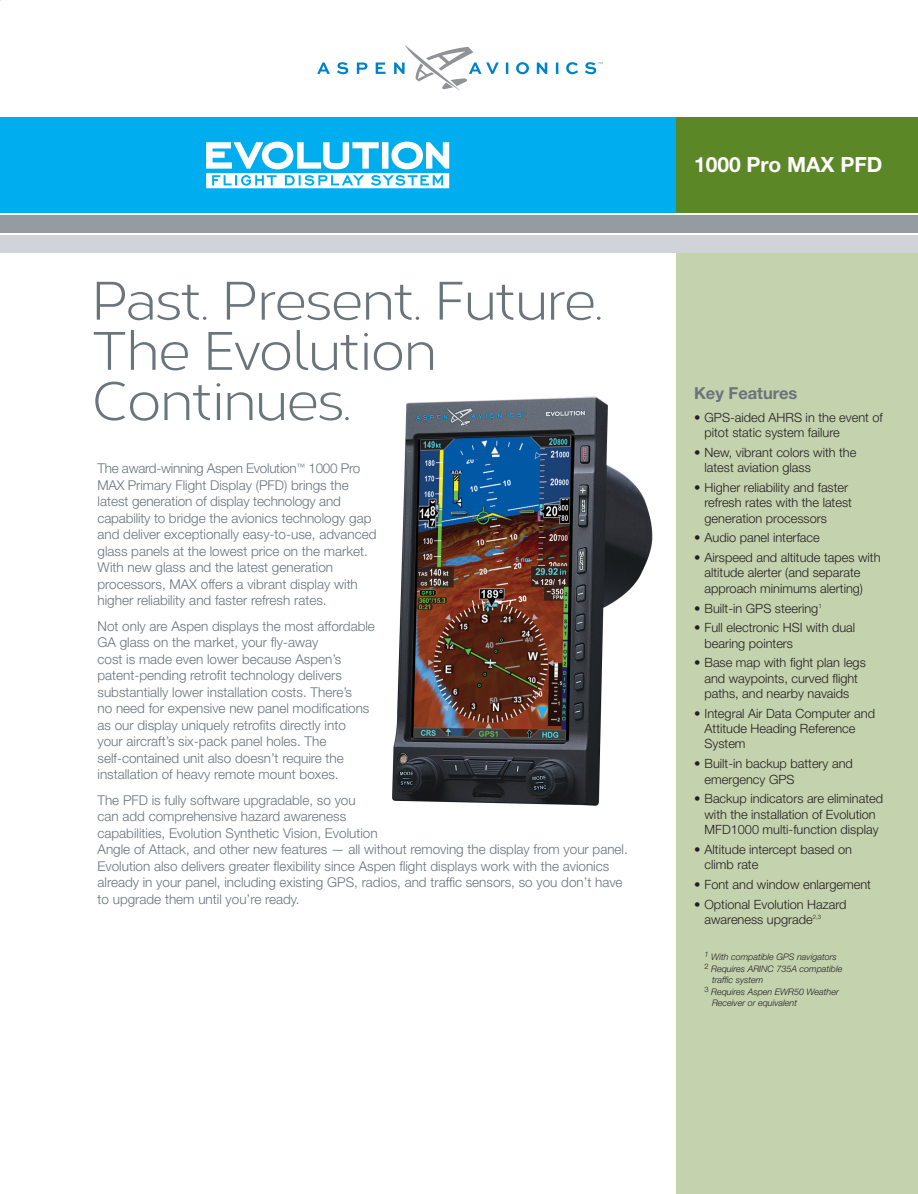
<style>
.page{position:relative;width:918px;height:1194px;background:#fff}
.page>*{position:absolute;margin:0;border:0;box-sizing:border-box;transform-origin:0 0}
.t1{font:54px/50.2px "Corbert";letter-spacing:-.03em;color:#6a747b}
.t2{font:700 21px "Helvetica Neue LT Std";color:#fff}
.t3{font:700 16.5px "Helvetica Neue LT Std";color:#6a747b}
.t4{font:300 13.5px/16.5px "Helvetica Neue LT Std";color:#6a747b}
.t5{font:300 12.75px/15.3px "Helvetica Neue LT Std";color:#231f20}
.t6{font:italic 300 9px/12px "Helvetica Neue LT Std";color:#231f20}
</style>
<div class="page">
<div style="left:1px;top:117px;width:675px;height:96px;background:#00aeef"></div>
<svg style="left:206px;top:142px;width:243px;height:46px"></svg>
<div style="left:676px;top:117px;width:242px;height:96px;background:#5c8727"></div>
<div style="left:676px;top:253px;width:242px;height:941px;background:#c4d2ae"></div>
<div style="left:1px;top:216px;width:917px;height:17px;background:#959ca1"></div>
<div style="left:1px;top:236px;width:917px;height:17px;background:#d0d4d8"></div>
<svg style="left:317px;top:45px;width:285px;height:46px"></svg>
<img style="left:392px;top:396px;width:261px;height:410px">
<h1 class="t1" style="left:91px;top:273px;width:513px">Past. Present. Future.<br>The Evolution<br>Continues.</h1>
<p class="t4" style="left:97px;top:460px;width:280px">The award-winning Aspen Evolution<sup>™</sup> 1000 Pro MAX Primary Flight Display (PFD) brings the latest generation of display technology and capability to bridge the avionics technology gap and deliver exceptionally easy-to-use, advanced glass panels at the lowest price on the market.<br>With new glass and the latest generation processors, MAX offers a vibrant display with higher reliability and faster refresh rates.</p>
<p class="t4" style="left:97px;top:617px;width:279px">Not only are Aspen displays the most affordable GA glass on the market, your fly-away<br>cost is made even lower because Aspen’s patent-pending retrofit technology delivers substantially lower installation costs. There’s<br>no need for expensive new panel modifications as our display uniquely retrofits directly into<br>your aircraft’s six-pack panel holes. The self-contained unit also doesn’t require the installation of heavy remote mount boxes.</p>
<p class="t4" style="left:97px;top:791px;width:532px">The PFD is fully software upgradable, so you<br>can add comprehensive hazard awareness<br>capabilities, Evolution Synthetic Vision, Evolution<br>Angle of Attack, and other new features — all without removing the display from your panel.<br>Evolution also delivers greater flexibility since Aspen flight displays work with the avionics already in your panel, including existing GPS, radios, and traffic sensors, so you don’t have to upgrade them until you’re ready.</p>
<h2 class="t2" style="left:694px;top:152px;width:190px">1000 Pro MAX PFD</h2>
<p class="t3" style="left:694px;top:383px;width:105px">Key Features</p>
<p class="t5" style="left:704px;top:409px;width:180px;text-indent:-10px">• GPS-aided AHRS in the event of pitot static system failure</p>
<p class="t5" style="left:704px;top:444px;width:153px;text-indent:-10px">• New, vibrant colors with the latest aviation glass</p>
<p class="t5" style="left:704px;top:479px;width:149px;text-indent:-10px">• Higher reliability and faster refresh rates with the latest generation processors</p>
<p class="t5" style="left:694px;top:530px;width:127px">• Audio panel interface</p>
<p class="t5" style="left:704px;top:550px;width:177px;text-indent:-10px">• Airspeed and altitude tapes with altitude alerter (and separate approach minimums alerting)</p>
<p class="t5" style="left:694px;top:600px;width:129px">• Built-in GPS steering<sup>1</sup></p>
<p class="t5" style="left:704px;top:620px;width:152px;text-indent:-10px">• Full electronic HSI with dual bearing pointers</p>
<p class="t5" style="left:694px;top:655px;width:173px;text-align:center">• Base map with fight plan legs and waypoints, curved flight paths, and nearby navaids</p>
<p class="t5" style="left:704px;top:705px;width:172px;text-indent:-10px">• Integral Air Data Computer and<br>Attitude Heading Reference<br>System</p>
<p class="t5" style="left:704px;top:756px;width:150px;text-indent:-10px">• Built-in backup battery and emergency GPS</p>
<p class="t5" style="left:694px;top:791px;width:191px;text-align:center">• Backup indicators are eliminated with the installation of Evolution<br>MFD1000 multi-function display</p>
<p class="t5" style="left:704px;top:841px;width:149px;text-indent:-10px">• Altitude intercept based on climb rate</p>
<p class="t5" style="left:694px;top:876px;width:179px">• Font and window enlargement</p>
<p class="t5" style="left:704px;top:896px;width:143px;text-indent:-10px">• Optional Evolution Hazard awareness upgrade<sup>2,3</sup></p>
<p class="t6" style="left:704px;top:951px;width:139px"><sup>1</sup> With compatible GPS navigators<br><sup>2</sup> Requires ARINC 735A compatible</p>
<p class="t6" style="left:704px;top:973px;width:136px;text-indent:8px">traffic system<br><sup>3</sup> Requires Aspen EWR50 Weather</p>
<p class="t6" style="left:712px;top:996px;width:87px">Receiver or equivalent</p>
</div>
